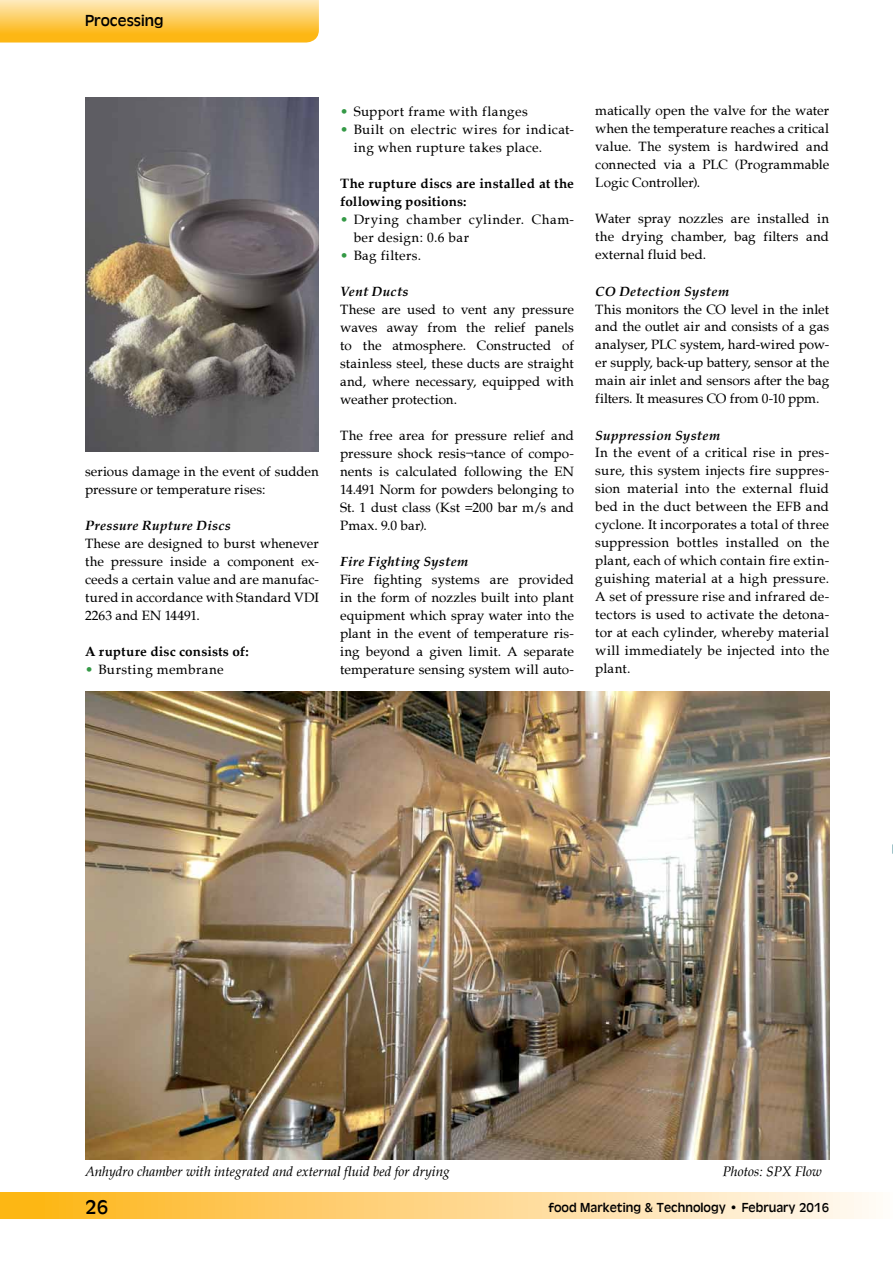
<style>
.page{position:relative;width:893px;height:1263px;background:#fff}
.page>*{position:absolute;margin:0;border:0;box-sizing:border-box;transform-origin:0 0}
.t1{font:21px "Antique Olive";color:#000}
.t2{font:16.5px "Antique Olive";color:#000}
.t3{font:13.5px/18px "Palazzo";letter-spacing:.01em;color:#000;text-align:justify}
.t4{font:italic 700 13.5px "Palazzo";letter-spacing:.025em;color:#000}
.t5{font:700 13.5px/18px "Palazzo";letter-spacing:.015em;color:#000}
.t6{font:italic 13.5px "Palazzo";color:#000}
.t7{font:13.5px/18px "Palazzo";letter-spacing:.03em;color:#000}
.t8{font:13.5px/18px "Palazzo";letter-spacing:.035em;color:#000}
.t9{font:13.5px "Antique Olive";color:#000}
.s1{color:#349946}
</style>
<div class="page">
<svg style="left:0;top:0;width:319px;height:43px;background:#fdcc5b"></svg>
<div style="left:0;top:1193px;width:893px;height:26px;background:linear-gradient(to right,#feb314,#fffafa)"></div>
<svg style="left:892px;top:1193px;width:1px;height:26px"></svg>
<img style="left:85px;top:98px;width:234px;height:353px">
<img style="left:85px;top:692px;width:744px;height:468px">
<p class="t2" style="left:85px;top:11px;width:80px">Processing</p>
<p class="t3" style="left:85px;top:462px;width:235px">serious damage in the event of sudden pressure or temperature rises:</p>
<p class="t4" style="left:85px;top:517px;width:147px">Pressure Rupture Discs</p>
<p class="t3" style="left:85px;top:534px;width:235px">These are designed to burst whenever the pressure inside a component ex&shy;ceeds a certain value and are manufac&shy;tured in accordance with Standard VDI 2263 and EN 14491.</p>
<p class="t5" style="left:85px;top:642px;width:165px">A rupture disc consists of:</p>
<p class="t3" style="left:85px;top:660px;width:140px"><span class="s1">•</span> Bursting membrane</p>
<p class="t8" style="left:340px;top:102px;width:189px"><span class="s1">•</span> Support frame with flanges</p>
<p class="t7" style="left:354px;top:120px;width:222px;text-indent:-13px"><span class="s1">•</span> Built on electric wires for indicat&shy;ing when rupture takes place.</p>
<p class="t5" style="left:340px;top:174px;width:235px">The rupture discs are installed at the following positions:</p>
<p class="t8" style="left:354px;top:210px;width:222px;text-indent:-14px"><span class="s1">•</span> Drying chamber cylinder. Cham&shy;ber design: 0.6 bar</p>
<p class="t7" style="left:340px;top:246px;width:83px"><span class="s1">•</span> Bag filters.</p>
<p class="t4" style="left:340px;top:283px;width:70px">Vent Ducts</p>
<p class="t3" style="left:340px;top:300px;width:235px">These are used to vent any pressure waves away from the relief panels to the atmosphere. Constructed of stainless steel, these ducts are straight and, where necessary, equipped with weather protection.</p>
<p class="t3" style="left:340px;top:426px;width:235px">The free area for pressure relief and pressure shock resis¬tance of compo&shy;nents is calculated following the EN 14.491 Norm for powders belonging to St. 1 dust class (Kst =200 bar m/s and Pmax. 9.0 bar).</p>
<p class="t4" style="left:340px;top:553px;width:130px">Fire Fighting System</p>
<p class="t3" style="left:340px;top:570px;width:235px">Fire fighting systems are provided in the form of nozzles built into plant equipment which spray water into the plant in the event of temperature ris&shy;ing beyond a given limit. A separate temperature sensing system will auto-</p>
<p class="t3" style="left:595px;top:102px;width:235px">matically open the valve for the water when the temperature reaches a critical value. The system is hardwired and connected via a PLC (Programmable Logic Controller).</p>
<p class="t3" style="left:595px;top:210px;width:235px">Water spray nozzles are installed in the drying chamber, bag filters and external fluid bed.</p>
<p class="t4" style="left:595px;top:283px;width:136px">CO Detection System</p>
<p class="t3" style="left:595px;top:300px;width:235px">This monitors the CO level in the inlet and the outlet air and consists of a gas analyser, PLC system, hard-wired pow&shy;er supply, back-up battery, sensor at the main air inlet and sensors after the bag filters. It measures CO from 0-10 ppm.</p>
<p class="t4" style="left:595px;top:427px;width:126px">Suppression System</p>
<p class="t3" style="left:595px;top:444px;width:235px">In the event of a critical rise in pres&shy;sure, this system injects fire suppres&shy;sion material into the external fluid bed in the duct between the EFB and cyclone. It incorporates a total of three suppression bottles installed on the plant, each of which contain fire extin&shy;guishing material at a high pressure.<br>A set of pressure rise and infrared de&shy;tectors is used to activate the detona&shy;tor at each cylinder, whereby material will immediately be injected into the plant.</p>
<p class="t6" style="left:85px;top:1163px;width:366px">Anhydro chamber with integrated and external fluid bed for drying</p>
<p class="t6" style="left:723px;top:1163px;width:101px">Photos: SPX Flow</p>
<h1 class="t1" style="left:85px;top:1195px;width:25px">26</h1>
<p class="t9" style="left:548px;top:1200px;width:282px">food Marketing &amp; Technology • February 2016</p>
</div>
